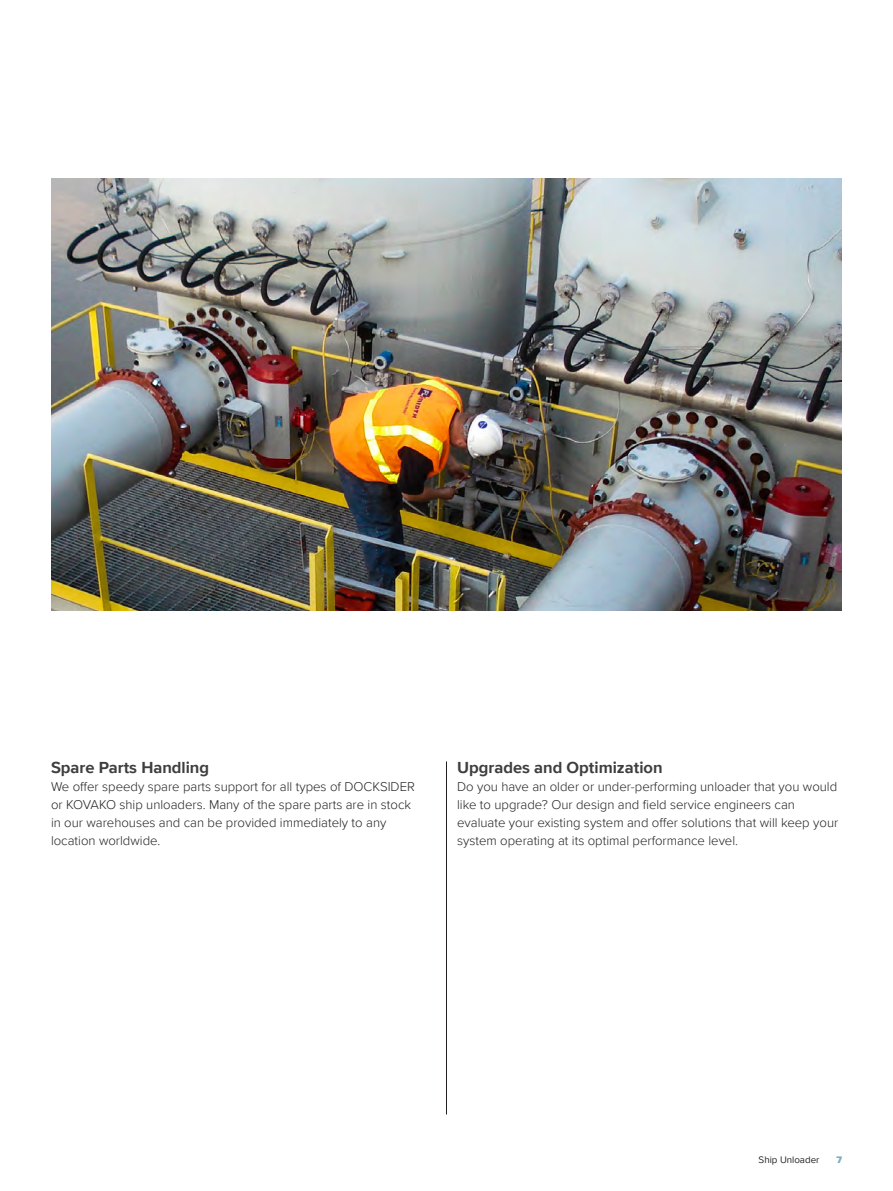
<style>
.page{position:relative;width:893px;height:1191px;background:#fff}
.page>*{position:absolute;margin:0;border:0;box-sizing:border-box;transform-origin:0 0}
.Body{font:700 16.5px "Proxima Nova";color:#3e3e3f}
.Body-2{font:300 13.2px/18px "Proxima Nova";color:#231f20}
.t1{font:9.75px "Proxima Nova";color:#231f20}
.t2{font:900 9.75px "Proxima Nova";color:#81adbc}
</style>
<div class="page">
<img style="left:51px;top:179px;width:791px;height:432px">
<hr style="left:446px;top:761px;width:1px;height:353px;background:#231f20">
<p class="Body" style="left:51px;top:755px;width:160px">Spare Parts Handling</p>
<p class="Body-2" style="left:51px;top:776px;width:365px">We offer speedy spare parts support for all types of DOCKSIDER or KOVAKO ship unloaders. Many of the spare parts are in stock in our warehouses and can be provided immediately to any location worldwide.</p>
<p class="Body" style="left:457px;top:755px;width:207px">Upgrades and Optimization</p>
<p class="Body-2" style="left:457px;top:776px;width:383px">Do you have an older or under-performing unloader that you would like to upgrade? Our design and field service engineers can evaluate your existing system and offer solutions that will keep your system operating at its optimal performance level.</p>
<p class="t1" style="left:759px;top:1152px;width:62px">Ship Unloader</p>
<p class="t2" style="left:836px;top:1152px;width:7px">7</p>
</div>
